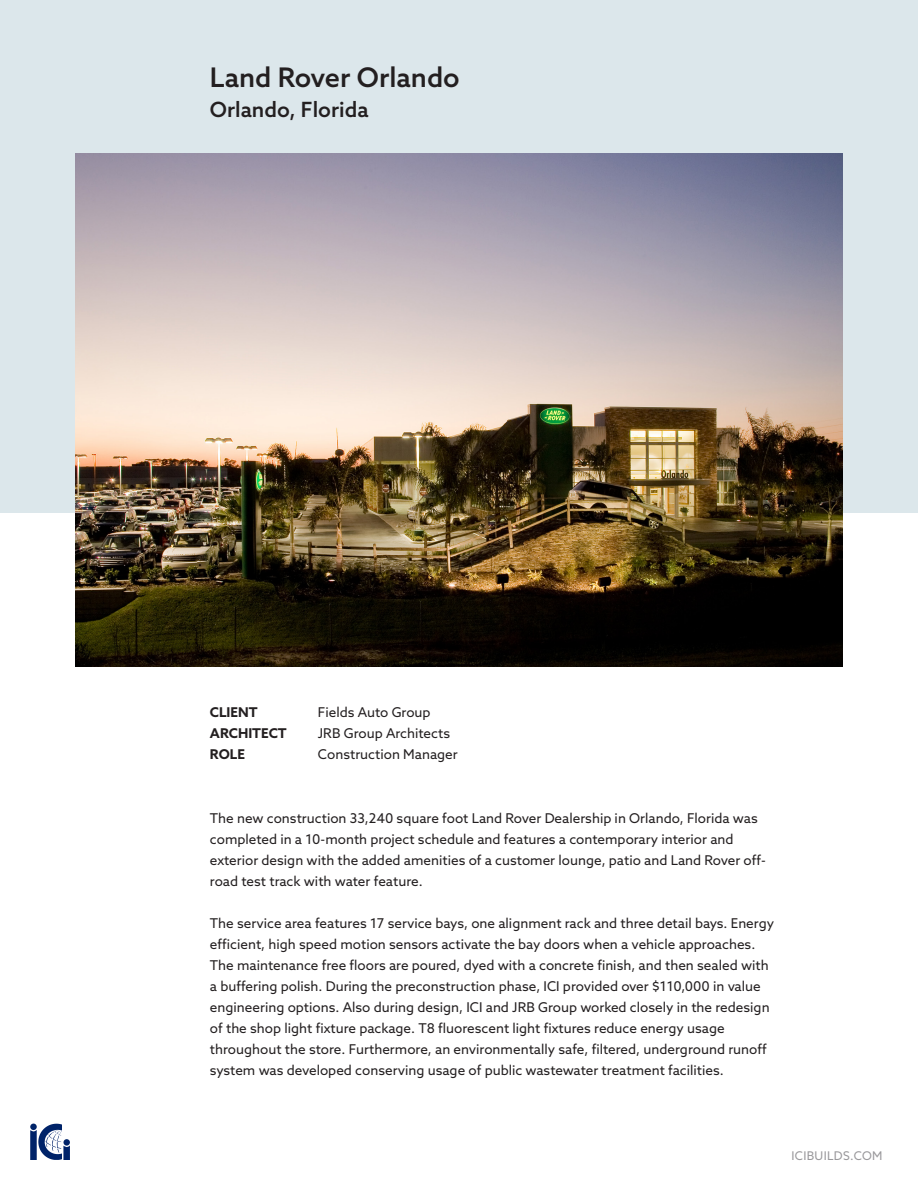
<style>
.page{position:relative;width:918px;height:1188px;background:#fff}
.page>*{position:absolute;margin:0;border:0;box-sizing:border-box;transform-origin:0 0}
.t1{font:500 27px "Azo Sans";color:#231f20}
.t2{font:500 21px "Azo Sans";color:#231f20}
.t3{font:13.5px/21px "Azo Sans";color:#231f20}
.t4{font:700 13.5px "Azo Sans";color:#231f20}
.t5{font:12px "Azo Sans";letter-spacing:.025em;color:#99989b}
</style>
<div class="page">
<div style="left:0;top:0;width:918px;height:512px;background:#dce7eb"></div>
<img style="left:76px;top:154px;width:766px;height:513px">
<svg style="left:30px;top:1124px;width:40px;height:36px"></svg>
<p class="t1" style="left:210px;top:60px;width:251px">Land Rover Orlando</p>
<p class="t2" style="left:210px;top:96px;width:160px">Orlando, Florida</p>
<p class="t4" style="left:210px;top:703px;width:49px">CLIENT</p>
<p class="t3" style="left:318px;top:702px;width:114px">Fields Auto Group</p>
<p class="t4" style="left:210px;top:724px;width:78px">ARCHITECT</p>
<p class="t3" style="left:318px;top:723px;width:134px">JRB Group Architects</p>
<p class="t4" style="left:210px;top:745px;width:37px">ROLE</p>
<p class="t3" style="left:318px;top:744px;width:141px">Construction Manager</p>
<p class="t3" style="left:210px;top:807px;width:557px">The new construction 33,240 square foot Land Rover Dealership in Orlando, Florida was completed in a 10-month project schedule and features a contemporary interior and exterior design with the added amenities of a customer lounge, patio and Land Rover off&shy;road test track with water feature.</p>
<p class="t3" style="left:210px;top:912px;width:566px">The service area features 17 service bays, one alignment rack and three detail bays. Energy efficient, high speed motion sensors activate the bay doors when a vehicle approaches.<br>The maintenance free floors are poured, dyed with a concrete finish, and then sealed with a buffering polish. During the preconstruction phase, ICI provided over $110,000 in value engineering options. Also during design, ICI and JRB Group worked closely in the redesign of the shop light fixture package. T8 fluorescent light fixtures reduce energy usage throughout the store. Furthermore, an environmentally safe, filtered, underground runoff system was developed conserving usage of public wastewater treatment facilities.</p>
<p class="t5" style="left:792px;top:1148px;width:93px">ICIBUILDS.COM</p>
</div>
